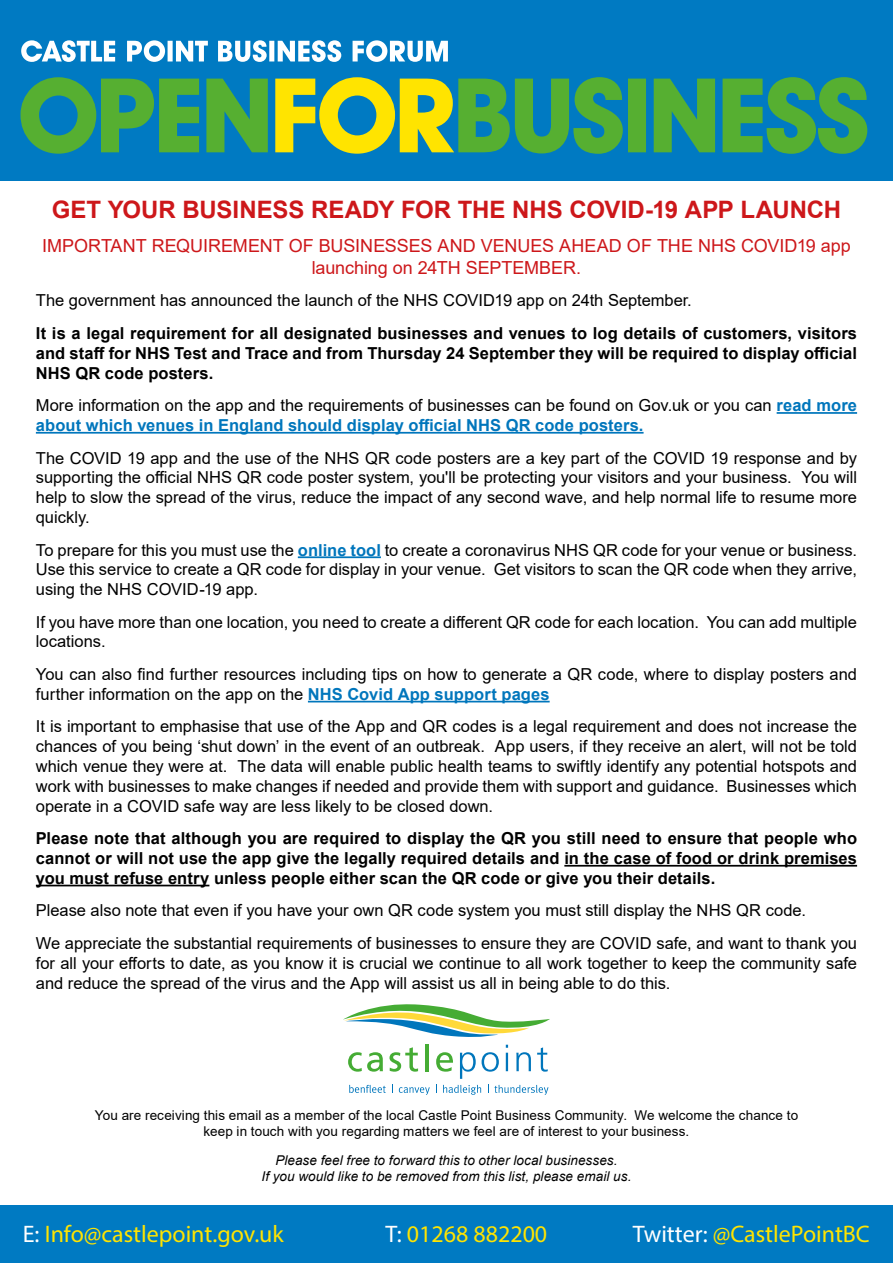
<style>
.page{position:relative;width:893px;height:1263px;background:#fff}
.page>*{position:absolute;margin:0;border:0;box-sizing:border-box;transform-origin:0 0}
.t1{font:24px "Myriad Pro";color:#ffe400}
.t2{font:700 24px "Arial";letter-spacing:-.005em;color:#cd171a}
.t3{font:18px/21.6px "Arial";letter-spacing:-.005em;color:#cd171a;text-align:center}
.t4{font:16.5px/19.8px "Arial";color:#000}
.t5{font:700 16.5px/19.8px "Arial";letter-spacing:.005em;color:#000;text-align:justify}
.t6{font:13.5px/16.2px "Arial";letter-spacing:.005em;color:#000;text-align:center}
.t7{font:italic 13.5px/16.2px "Arial";letter-spacing:.005em;color:#000;text-align:center}
.s1{font-weight:700;color:#0076bc}
.s2{color:#fff}
</style>
<div class="page">
<hr style="left:777px;top:412px;width:80px;height:2px;background:#0076bc">
<hr style="left:36px;top:432px;width:608px;height:2px;background:#0076bc">
<hr style="left:298px;top:556px;width:83px;height:2px;background:#0076bc">
<hr style="left:308px;top:701px;width:242px;height:1px;background:#0076bc">
<hr style="left:564px;top:865px;width:293px;height:2px;background:#000">
<hr style="left:36px;top:885px;width:173px;height:1px;background:#000">
<svg style="left:343px;top:1004px;width:207px;height:33px"></svg>
<svg style="left:348px;top:1052px;width:35px;height:20px"></svg>
<svg style="left:389px;top:1047px;width:29px;height:25px"></svg>
<hr style="left:425px;top:1044px;width:3px;height:27px;background:#45ac34">
<svg style="left:436px;top:1052px;width:17px;height:20px"></svg>
<svg style="left:460px;top:1052px;width:16px;height:27px"></svg>
<svg style="left:482px;top:1052px;width:17px;height:20px"></svg>
<svg style="left:506px;top:1045px;width:2px;height:26px"></svg>
<svg style="left:516px;top:1052px;width:15px;height:19px"></svg>
<svg style="left:537px;top:1047px;width:11px;height:25px"></svg>
<svg style="left:349px;top:1085px;width:37px;height:8px"></svg>
<svg style="left:399px;top:1087px;width:31px;height:8px"></svg>
<svg style="left:443px;top:1085px;width:38px;height:10px"></svg>
<svg style="left:488px;top:1084px;width:60px;height:11px"></svg>
<div style="left:0;top:0;width:893px;height:181px;background:#007ac2"></div>
<svg style="left:20px;top:77px;width:248px;height:77px"></svg>
<svg style="left:275px;top:77px;width:592px;height:77px"></svg>
<svg style="left:21px;top:40px;width:427px;height:22px"></svg>
<div style="left:0;top:1205px;width:893px;height:58px;background:#007ac2"></div>
<h1 class="t2" style="left:52px;top:193px;width:791px">GET YOUR BUSINESS READY FOR THE NHS COVID-19 APP LAUNCH</h1>
<p class="t3" style="left:42px;top:235px;width:810px">IMPORTANT REQUIREMENT OF BUSINESSES AND VENUES AHEAD OF THE NHS COVID19 app launching on 24TH SEPTEMBER.</p>
<p class="t4" style="left:36px;top:291px;width:657px">The government has announced the launch of the NHS COVID19 app on 24th September.</p>
<p class="t5" style="left:36px;top:323px;width:823px">It is a legal requirement for all designated businesses and venues to log details of customers, visitors and staff for NHS Test and Trace and from Thursday 24 September they will be required to display official NHS QR code posters.</p>
<p class="t4" style="left:36px;top:395px;width:823px">More information on the app and the requirements of businesses can be found on Gov.uk or you can <span class="s1">read more about which venues in England should display official NHS QR code posters.</span></p>
<p class="t4" style="left:36px;top:448px;width:823px;text-align:justify">The COVID 19 app and the use of the NHS QR code posters are a key part of the COVID 19 response and by supporting the official NHS QR code poster system, you'll be protecting your visitors and your business. You will help to slow the spread of the virus, reduce the impact of any second wave, and help normal life to resume more quickly.</p>
<p class="t4" style="left:36px;top:540px;width:823px;text-align:justify">To prepare for this you must use the <span class="s1">online tool</span> to create a coronavirus NHS QR code for your venue or business.<br>Use this service to create a QR code for display in your venue. Get visitors to scan the QR code when they arrive, using the NHS COVID-19 app.</p>
<p class="t4" style="left:36px;top:612px;width:823px">If you have more than one location, you need to create a different QR code for each location. You can add multiple locations.</p>
<p class="t4" style="left:36px;top:664px;width:823px">You can also find further resources including tips on how to generate a QR code, where to display posters and further information on the app on the <span class="s1">NHS Covid App support pages</span></p>
<p class="t4" style="left:36px;top:717px;width:823px;text-align:justify">It is important to emphasise that use of the App and QR codes is a legal requirement and does not increase the chances of you being ‘shut down’ in the event of an outbreak. App users, if they receive an alert, will not be told which venue they were at. The data will enable public health teams to swiftly identify any potential hotspots and work with businesses to make changes if needed and provide them with support and guidance. Businesses which operate in a COVID safe way are less likely to be closed down.</p>
<p class="t5" style="left:36px;top:829px;width:823px">Please note that although you are required to display the QR you still need to ensure that people who cannot or will not use the app give the legally required details and in the case of food or drink premises you must refuse entry unless people either scan the QR code or give you their details.</p>
<p class="t4" style="left:36px;top:894px;width:823px;line-height:32.5px">Please also note that even if you have your own QR code system you must still display the NHS QR code.<br>We appreciate the substantial requirements of businesses to ensure they are COVID safe, and want to thank you</p>
<p class="t4" style="left:36px;top:953px;width:823px">for all your efforts to date, as you know it is crucial we continue to all work together to keep the community safe and reduce the spread of the virus and the App will assist us all in being able to do this.</p>
<p class="t6" style="left:95px;top:1107px;width:705px">You are receiving this email as a member of the local Castle Point Business Community. We welcome the chance to keep in touch with you regarding matters we feel are of interest to your business.</p>
<p class="t7" style="left:261px;top:1152px;width:371px">Please feel free to forward this to other local businesses.<br>If you would like to be removed from this list, please email us.</p>
<h1 class="t1" style="left:23px;top:1219px;width:262px"><span class="s2">E:</span> Info@castlepoint.gov.uk</h1>
<h1 class="t1" style="left:385px;top:1219px;width:163px"><span class="s2">T:</span> 01268 882200</h1>
<h1 class="t1" style="left:633px;top:1219px;width:239px"><span class="s2">Twitter:</span> @CastlePointBC</h1>
</div>
